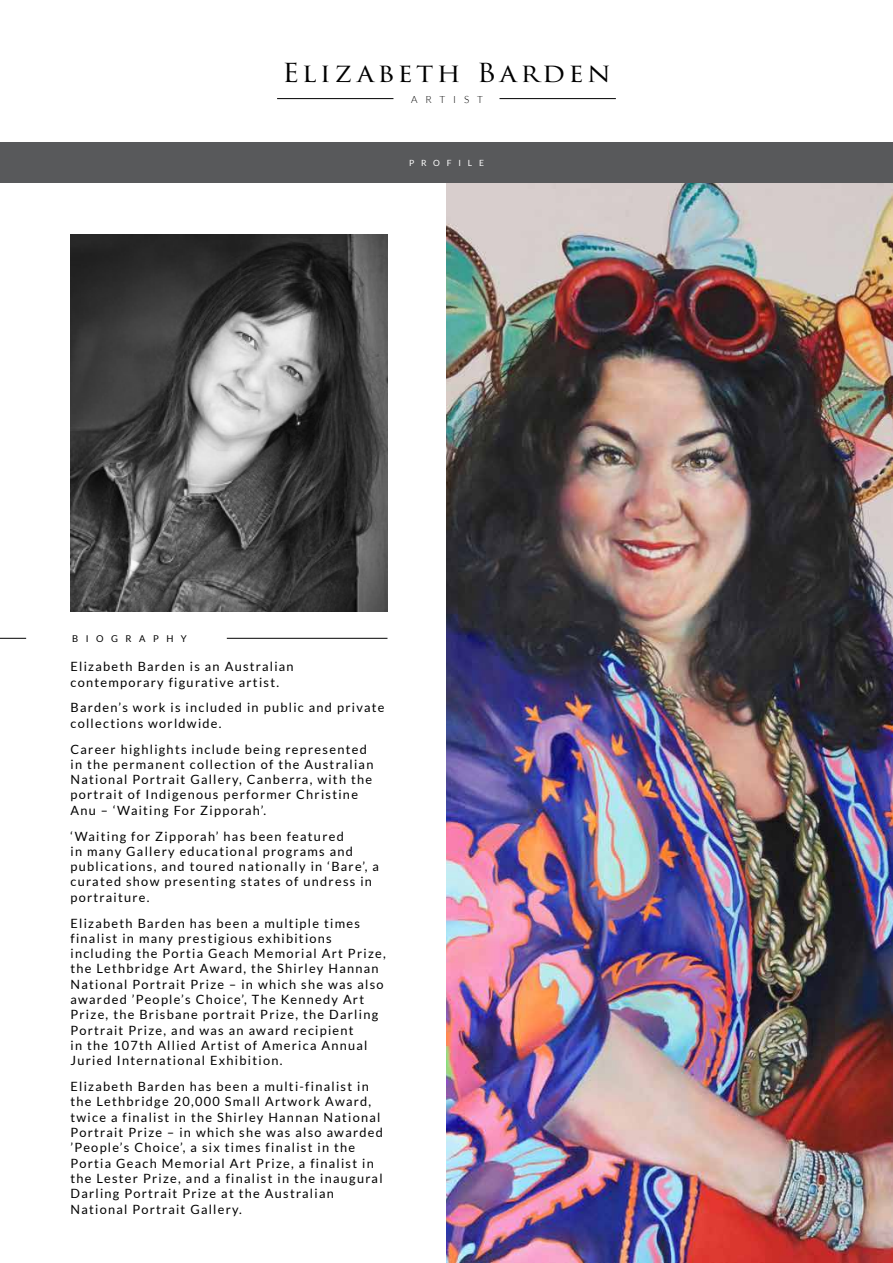
<style>
.page{position:relative;width:893px;height:1263px;background:#fff}
.page>*{position:absolute;margin:0;border:0;box-sizing:border-box;transform-origin:0 0}
.t1{font:25.5px "Trajan Pro 3";letter-spacing:.12em;color:#000;scale:1.11 1}
.t2{font:12.75px/15.3px "Lato";letter-spacing:.1em;color:#000}
.t3{font:300 9.9px "Lato";letter-spacing:.8em;color:#000}
.t4{font:9.45px "Lato";letter-spacing:.8em;color:#000}
.t5{font:8.55px "Lato";letter-spacing:.8em;color:#fff}
</style>
<div class="page">
<img style="left:446px;top:183px;width:447px;height:1080px">
<hr style="left:277px;top:98px;width:116px;height:1px;background:#000">
<hr style="left:499px;top:98px;width:117px;height:1px;background:#000">
<div style="left:0;top:142px;width:893px;height:41px;background:#58595b"></div>
<hr style="left:227px;top:638px;width:160px;height:1px;background:#000">
<svg style="left:0;top:638px;width:26px;height:1px"></svg>
<img style="left:70px;top:234px;width:317px;height:378px">
<h1 class="t1" style="left:282px;top:55px;width:298px">Elizabeth Barden</h1>
<p class="t3" style="left:411px;top:94px;width:73px">ARTIST</p>
<p class="t5" style="left:409px;top:158px;width:76px">PROFILE</p>
<p class="t4" style="left:72px;top:633px;width:116px">BIOGRAPHY</p>
<p class="t2" style="left:70px;top:659px;width:225px">Elizabeth Barden is an Australian contemporary figurative artist.</p>
<p class="t2" style="left:70px;top:700px;width:316px">Barden’s work is included in public and private collections worldwide.</p>
<p class="t2" style="left:70px;top:741px;width:304px">Career highlights include being represented in the permanent collection of the Australian National Portrait Gallery, Canberra, with the portrait of Indigenous performer Christine Anu – ‘Waiting For Zipporah’.</p>
<p class="t2" style="left:70px;top:828px;width:310px">‘Waiting for Zipporah’ has been featured<br>in many Gallery educational programs and publications, and toured nationally in ‘Bare’, a curated show presenting states of undress in portraiture.</p>
<p class="t2" style="left:70px;top:915px;width:317px">Elizabeth Barden has been a multiple times finalist in many prestigious exhibitions including the Portia Geach Memorial Art Prize, the Lethbridge Art Award, the Shirley Hannan National Portrait Prize – in which she was also awarded ’People’s Choice’, The Kennedy Art Prize, the Brisbane portrait Prize, the Darling Portrait Prize, and was an award recipient<br>in the 107th Allied Artist of America Annual Juried International Exhibition.</p>
<p class="t2" style="left:70px;top:1079px;width:314px">Elizabeth Barden has been a multi-finalist in the Lethbridge 20,000 Small Artwork Award, twice a finalist in the Shirley Hannan National Portrait Prize – in which she was also awarded ’People’s Choice’, a six times finalist in the Portia Geach Memorial Art Prize, a finalist in the Lester Prize, and a finalist in the inaugural Darling Portrait Prize at the Australian National Portrait Gallery.</p>
</div>
